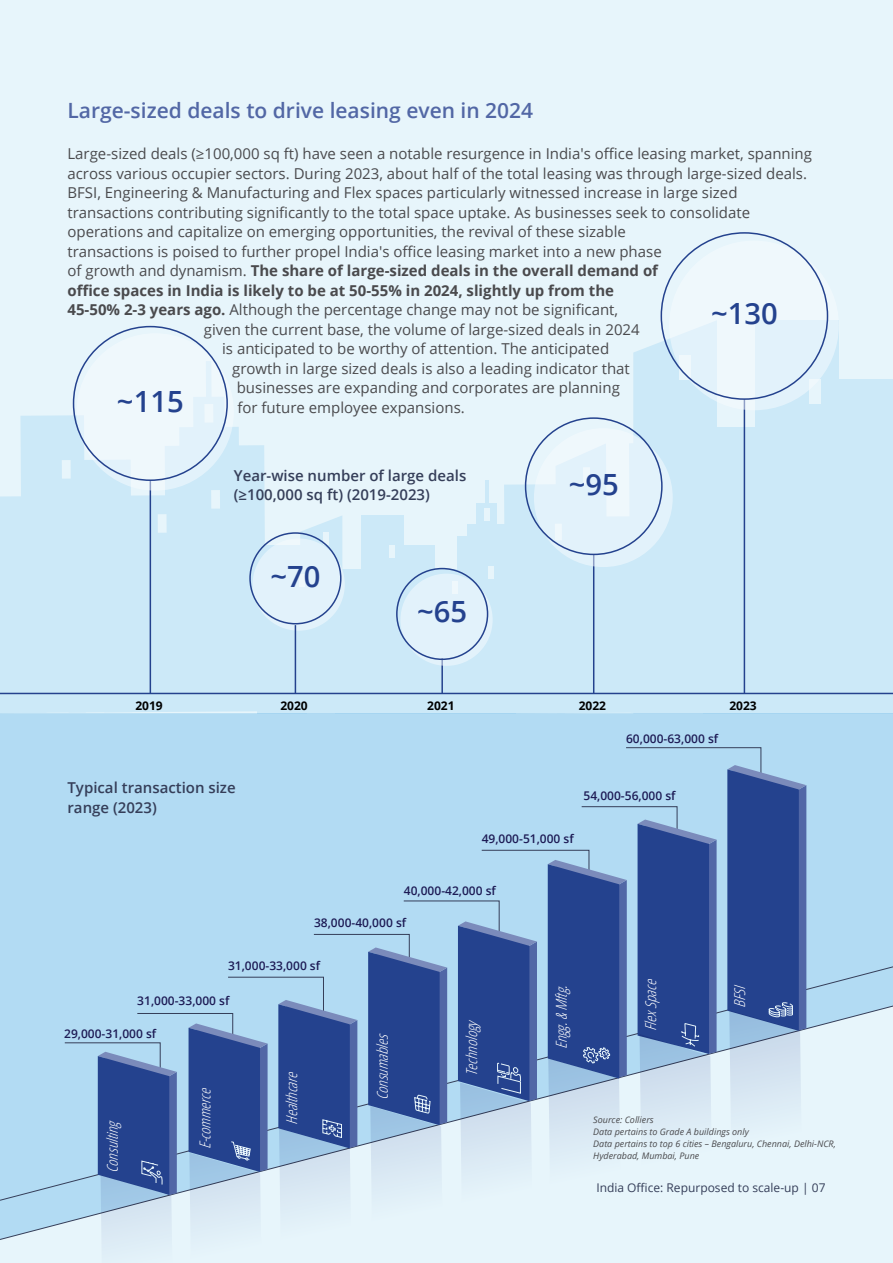
<style>
.page{position:relative;width:893px;height:1263px;background:#e7f5fb}
.page>*{position:absolute;margin:0;border:0;box-sizing:border-box;transform-origin:0 0}
.t1{font:600 29.25px "Open Sans";color:#24428e}
.t2{font:600 21px "Open Sans";color:#5267a5}
.t3{font:15px "Open Sans";color:#4a4a4d}
.t4{font:700 15px "Open Sans";color:#4a4a4d}
.t5{font:600 15px/19.5px "Open Sans";color:#353e59}
.t6{font:italic 300 15px "Open Sans Condensed";color:#fff}
.t7{font:600 12px "Open Sans";color:#1d1b55}
.t8{font:12px "Open Sans";color:#353e59}
.t9{font:700 12px "Open Sans";color:#000}
.t10{font:italic 9px/12px "Open Sans";color:#4a4a4d}
.s1{font-weight:400}
.s2{font-weight:700}
</style>
<div class="page">
<div style="left:0;top:713px;width:893px;height:253px;background:#b2dbf3"></div>
<svg style="left:625px;top:747px;width:137px;height:18px;background:#aad1e9"></svg>
<svg style="left:0;top:966px;width:893px;height:39px;background:#abd3ed"></svg>
<svg style="left:0;top:1005px;width:893px;height:235px"></svg>
<div style="left:0;top:415px;width:266px;height:298px;background:#cce9f8"></div>
<div style="left:179px;top:427px;width:60px;height:43px;background:#cce9f8"></div>
<div style="left:158px;top:514px;width:9px;height:19px;background:#e7f5fb"></div>
<div style="left:211px;top:490px;width:9px;height:19px;background:#e7f5fb"></div>
<div style="left:62px;top:460px;width:9px;height:19px;background:#e7f5fb"></div>
<div style="left:362px;top:515px;width:42px;height:198px;background:#cce9f8"></div>
<div style="left:416px;top:569px;width:42px;height:144px;background:#cce9f8"></div>
<div style="left:392px;top:545px;width:42px;height:168px;background:#cce9f8"></div>
<div style="left:335px;top:569px;width:43px;height:144px;background:#cce9f8"></div>
<div style="left:257px;top:545px;width:43px;height:168px;background:#cce9f8"></div>
<svg style="left:300px;top:516px;width:42px;height:197px"></svg>
<div style="left:457px;top:536px;width:59px;height:177px;background:#cce9f8"></div>
<div style="left:467px;top:524px;width:39px;height:29px;background:#cce9f8"></div>
<div style="left:476px;top:504px;width:21px;height:25px;background:#cce9f8"></div>
<hr style="left:485px;top:480px;width:3px;height:28px;background:#e2f3fc">
<svg style="left:323px;top:533px;width:6px;height:12px"></svg>
<div style="left:484px;top:508px;width:6px;height:13px;background:#e7f5fb"></div>
<div style="left:488px;top:566px;width:6px;height:12px;background:#e7f5fb"></div>
<div style="left:389px;top:545px;width:6px;height:12px;background:#e7f5fb"></div>
<div style="left:755px;top:320px;width:84px;height:393px;background:#cce9f8"></div>
<div style="left:816px;top:379px;width:77px;height:334px;background:#cce9f8"></div>
<div style="left:703px;top:427px;width:84px;height:286px;background:#cce9f8"></div>
<svg style="left:504px;top:320px;width:213px;height:393px"></svg>
<svg style="left:679px;top:366px;width:9px;height:13px"></svg>
<div style="left:809px;top:379px;width:12px;height:25px;background:#e7f5fb"></div>
<svg style="left:253px;top:538px;width:92px;height:93px"></svg>
<div style="left:249px;top:532px;width:93px;height:92px;border:2px solid #24428e;border-radius:50%"></div>
<hr style="left:150px;top:480px;width:1px;height:213px;background:#24428e">
<hr style="left:744px;top:399px;width:1px;height:294px;background:#24428e">
<hr style="left:295px;top:625px;width:1px;height:68px;background:#24428e">
<hr style="left:593px;top:554px;width:1px;height:139px;background:#24428e">
<hr style="left:441px;top:658px;width:2px;height:35px;background:#24428e">
<hr style="left:0;top:693px;width:893px;height:1px;background:#24428e">
<svg style="left:534px;top:428px;width:139px;height:139px"></svg>
<div style="left:400px;top:574px;width:93px;height:92px;background:#e2f2fb;border-radius:50%"></div>
<svg style="left:669px;top:241px;width:170px;height:169px"></svg>
<svg style="left:77px;top:333px;width:157px;height:158px"></svg>
<div style="left:396px;top:568px;width:92px;height:92px;border:2px solid #24428e;border-radius:50%"></div>
<svg style="left:98px;top:769px;width:701px;height:426px;background:#779bc8"></svg>
<svg style="left:768px;top:1002px;width:25px;height:8px"></svg>
<svg style="left:64px;top:806px;width:635px;height:379px;background:#90b6da"></svg>
<svg style="left:101px;top:1010px;width:702px;height:232px"></svg>
<h2 class="t2" style="left:67px;top:96px;width:467px">Large-sized deals to drive leasing even in 2024</h2>
<p class="t3" style="left:67px;top:144px;width:746px">Large-sized deals (≥100,000 sq ft) have seen a notable resurgence in India's office leasing market, spanning</p>
<p class="t3" style="left:67px;top:163px;width:741px">across various occupier sectors. During 2023, about half of the total leasing was through large-sized deals.</p>
<p class="t3" style="left:67px;top:183px;width:672px">BFSI, Engineering &amp; Manufacturing and Flex spaces particularly witnessed increase in large sized</p>
<p class="t3" style="left:67px;top:202px;width:684px">transactions contributing significantly to the total space uptake. As businesses seek to consolidate</p>
<p class="t3" style="left:67px;top:222px;width:560px">operations and capitalize on emerging opportunities, the revival of these sizable</p>
<p class="t3" style="left:67px;top:241px;width:596px">transactions is poised to further propel India's office leasing market into a new phase</p>
<p class="t4" style="left:67px;top:260px;width:592px"><span class="s1">of growth and dynamism.</span> The share of large-sized deals in the overall demand of</p>
<p class="t4" style="left:67px;top:280px;width:548px">office spaces in India is likely to be at 50-55% in 2024, slightly up from the</p>
<p class="t3" style="left:67px;top:300px;width:552px"><span class="s2">45-50% 2-3 years ago.</span> Although the percentage change may not be significant,</p>
<p class="t3" style="left:204px;top:319px;width:437px">given the current base, the volume of large-sized deals in 2024</p>
<p class="t3" style="left:222px;top:339px;width:389px">is anticipated to be worthy of attention. The anticipated</p>
<p class="t3" style="left:232px;top:358px;width:399px">growth in large sized deals is also a leading indicator that</p>
<p class="t3" style="left:237px;top:378px;width:385px">businesses are expanding and corporates are planning</p>
<p class="t3" style="left:237px;top:397px;width:229px">for future employee expansions.</p>
<h1 class="t1" style="left:711px;top:294px;width:68px">~130</h1>
<h1 class="t1" style="left:117px;top:381px;width:68px">~115</h1>
<p class="t5" style="left:234px;top:465px;width:234px">Year-wise number of large deals (≥100,000 sq ft) (2019-2023)</p>
<h1 class="t1" style="left:270px;top:556px;width:52px">~70</h1>
<h1 class="t1" style="left:417px;top:592px;width:52px">~65</h1>
<h1 class="t1" style="left:569px;top:464px;width:52px">~95</h1>
<p class="t9" style="left:135px;top:697px;width:29px">2019</p>
<p class="t9" style="left:280px;top:697px;width:29px">2020</p>
<p class="t9" style="left:427px;top:697px;width:29px">2021</p>
<p class="t9" style="left:579px;top:697px;width:29px">2022</p>
<p class="t9" style="left:729px;top:697px;width:29px">2023</p>
<p class="t5" style="left:68px;top:778px;width:170px">Typical transaction size range (2023)</p>
<p class="t7" style="left:626px;top:730px;width:94px">60,000-63,000 sf</p>
<p class="t7" style="left:583px;top:787px;width:94px">54,000-56,000 sf</p>
<p class="t7" style="left:482px;top:830px;width:94px">49,000-51,000 sf</p>
<p class="t7" style="left:404px;top:882px;width:94px">40,000-42,000 sf</p>
<p class="t7" style="left:314px;top:915px;width:94px">38,000-40,000 sf</p>
<p class="t7" style="left:228px;top:957px;width:94px">31,000-33,000 sf</p>
<p class="t7" style="left:137px;top:993px;width:94px">31,000-33,000 sf</p>
<p class="t7" style="left:64px;top:1025px;width:94px">29,000-31,000 sf</p>
<p class="t6" style="left:461px;top:1076px;width:62px;rotate:-90deg">Technology</p>
<p class="t6" style="left:372px;top:1100px;width:73px;rotate:-90deg">Consumables</p>
<p class="t6" style="left:282px;top:1125px;width:60px;rotate:-90deg">Healthcare</p>
<p class="t6" style="left:195px;top:1149px;width:68px;rotate:-90deg">E-commerce</p>
<p class="t6" style="left:102px;top:1173px;width:58px;rotate:-90deg">Consulting</p>
<p class="t6" style="left:551px;top:1049px;width:71px;rotate:-90deg">Engg.&amp;Mftg.</p>
<p class="t6" style="left:640px;top:1031px;width:58px;rotate:-90deg">FlexSpace</p>
<p class="t6" style="left:730px;top:1008px;width:29px;rotate:-90deg">BFSI</p>
<p class="t10" style="left:593px;top:1113px;width:244px">Source: Colliers<br>Data pertains to Grade A buildings only<br>Data pertains to top 6 cities – Bengaluru, Chennai, Delhi-NCR, Hyderabad, Mumbai, Pune</p>
<p class="t8" style="left:596px;top:1180px;width:231px">India Office: Repurposed to scale-up | 07</p>
</div>
